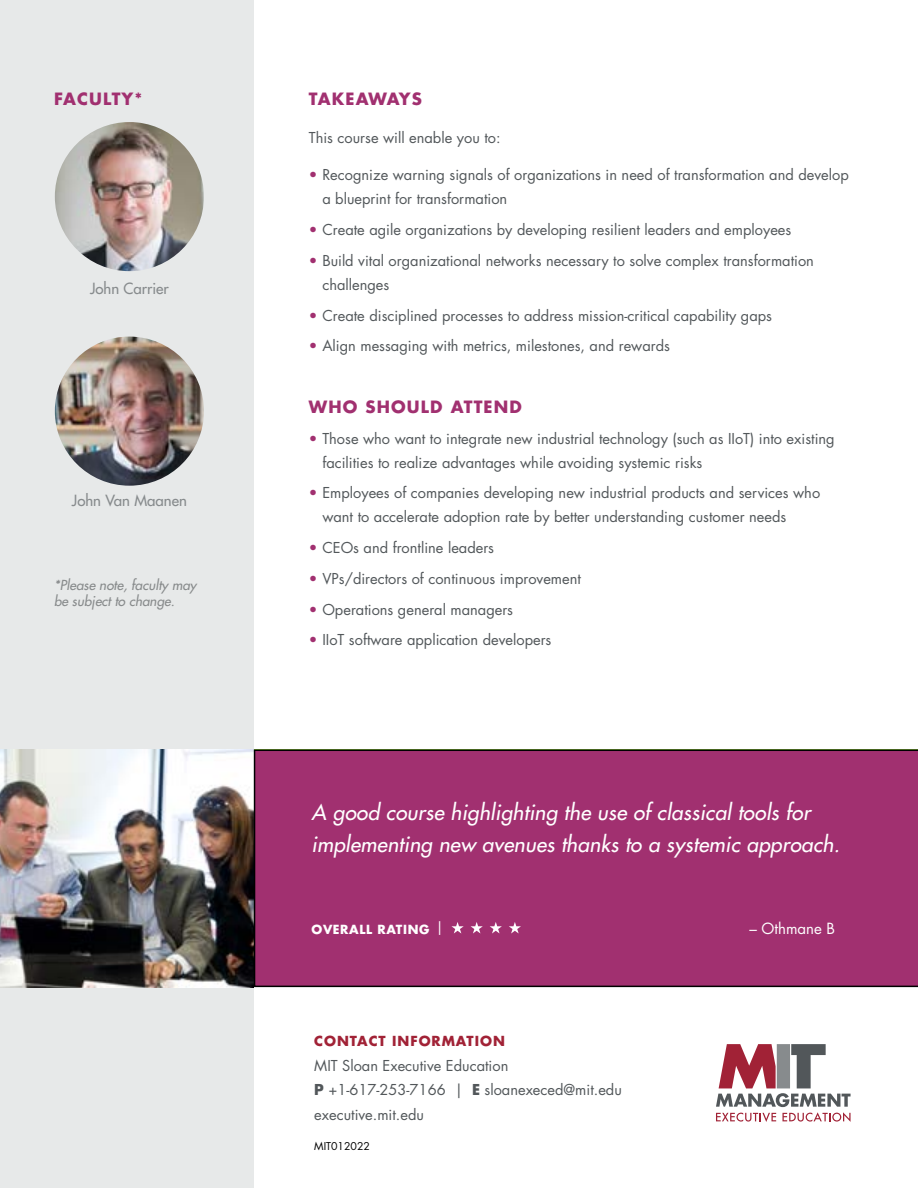
<style>
.page{position:relative;width:918px;height:1188px;background:#fff}
.page>*{position:absolute;margin:0;border:0;box-sizing:border-box;transform-origin:0 0}
.t1{font:italic 500 21px/31.5px "Futura Std";letter-spacing:.01em;color:#fff}
.t2{font:700 16.5px "Futura Std";letter-spacing:.07em;color:#a13070}
.t3{font:700 16.5px "Futura Std";letter-spacing:.04em;color:#a13070}
.t4{font:500 15px "Futura Std";color:#878b8d}
.t5{font:15px "Futura Std";color:#fff}
.t6{font:14.7px/24px "Futura Std";color:#52575a}
.t7{font:italic 500 13.5px/16.2px "Futura Std";color:#888b8c}
.t8{font:700 13.5px "Futura Std";letter-spacing:.07em;color:#a12236}
.t9{font:700 12.3px "Futura Std";letter-spacing:.05em;color:#fff}
.t10{font:10.5px "Futura Std";color:#000}
.s1{color:#a13070}
.s2{font-weight:400;font-size:13.8px}
.s3{font-weight:700}
</style>
<div class="page">
<div style="left:0;top:0;width:254px;height:1188px;background:#e7e9e9"></div>
<svg style="left:716px;top:1044px;width:135px;height:78px"></svg>
<img style="left:0;top:750px;width:254px;height:237px">
<img style="left:55px;top:122px;width:149px;height:149px;border-radius:75px">
<img style="left:55px;top:337px;width:149px;height:149px;border-radius:75px">
<div style="left:254px;top:750px;width:664px;height:237px;background:#a13070"></div>
<svg style="left:451px;top:922px;width:13px;height:12px"></svg>
<svg style="left:471px;top:922px;width:12px;height:12px"></svg>
<svg style="left:490px;top:922px;width:12px;height:12px"></svg>
<svg style="left:509px;top:922px;width:12px;height:12px"></svg>
<p class="t2" style="left:54px;top:88px;width:90px">FACULTY*</p>
<p class="t4" style="left:90px;top:279px;width:80px">John Carrier</p>
<p class="t4" style="left:72px;top:491px;width:116px">John Van Maanen</p>
<p class="t7" style="left:54px;top:577px;width:144px">*Please note, faculty may be subject to change.</p>
<p class="t3" style="left:309px;top:88px;width:115px">TAKEAWAYS</p>
<p class="t6" style="left:309px;top:126px;width:193px">This course will enable you to:</p>
<p class="t6" style="left:322px;top:163px;width:528px;text-indent:-13px"><span class="s1">•</span> Recognize warning signals of organizations in need of transformation and develop a blueprint for transformation</p>
<p class="t6" style="left:309px;top:218px;width:484px"><span class="s1">•</span> Create agile organizations by developing resilient leaders and employees</p>
<p class="t6" style="left:322px;top:249px;width:493px;text-indent:-13px"><span class="s1">•</span> Build vital organizational networks necessary to solve complex transformation challenges</p>
<p class="t6" style="left:309px;top:303px;width:465px"><span class="s1">•</span> Create disciplined processes to address mission-critical capability gaps</p>
<p class="t6" style="left:309px;top:334px;width:363px"><span class="s1">•</span> Align messaging with metrics, milestones, and rewards</p>
<p class="t2" style="left:309px;top:396px;width:215px">WHO SHOULD ATTEND</p>
<p class="t6" style="left:322px;top:426px;width:514px;text-indent:-13px"><span class="s1">•</span> Those who want to integrate new industrial technology (such as IIoT) into existing facilities to realize advantages while avoiding systemic risks</p>
<p class="t6" style="left:322px;top:481px;width:499px;text-indent:-13px"><span class="s1">•</span> Employees of companies developing new industrial products and services who want to accelerate adoption rate by better understanding customer needs</p>
<p class="t6" style="left:309px;top:536px;width:187px"><span class="s1">•</span> CEOs and frontline leaders</p>
<p class="t6" style="left:309px;top:567px;width:274px"><span class="s1">•</span> VPs/directors of continuous improvement</p>
<p class="t6" style="left:309px;top:597px;width:206px"><span class="s1">•</span> Operations general managers</p>
<p class="t6" style="left:309px;top:628px;width:244px"><span class="s1">•</span> IIoT software application developers</p>
<h1 class="t1" style="left:312px;top:797px;width:530px">A good course highlighting the use of classical tools for implementing new avenues thanks to a systemic approach.</h1>
<p class="t9" style="left:312px;top:921px;width:133px">OVERALL RATING <span class="s2">|</span></p>
<p class="t5" style="left:749px;top:918px;width:87px">– Othmane B</p>
<p class="t8" style="left:314px;top:1032px;width:192px">CONTACT INFORMATION</p>
<p class="t6" style="left:314px;top:1053px;width:309px;line-height:24.8px">MIT Sloan Executive Education<br><span class="s3">P</span> +1-617-253-7166 | <span class="s3">E</span> sloanexeced@mit.edu executive.mit.edu</p>
<p class="t10" style="left:314px;top:1140px;width:57px">MIT012022</p>
</div>
